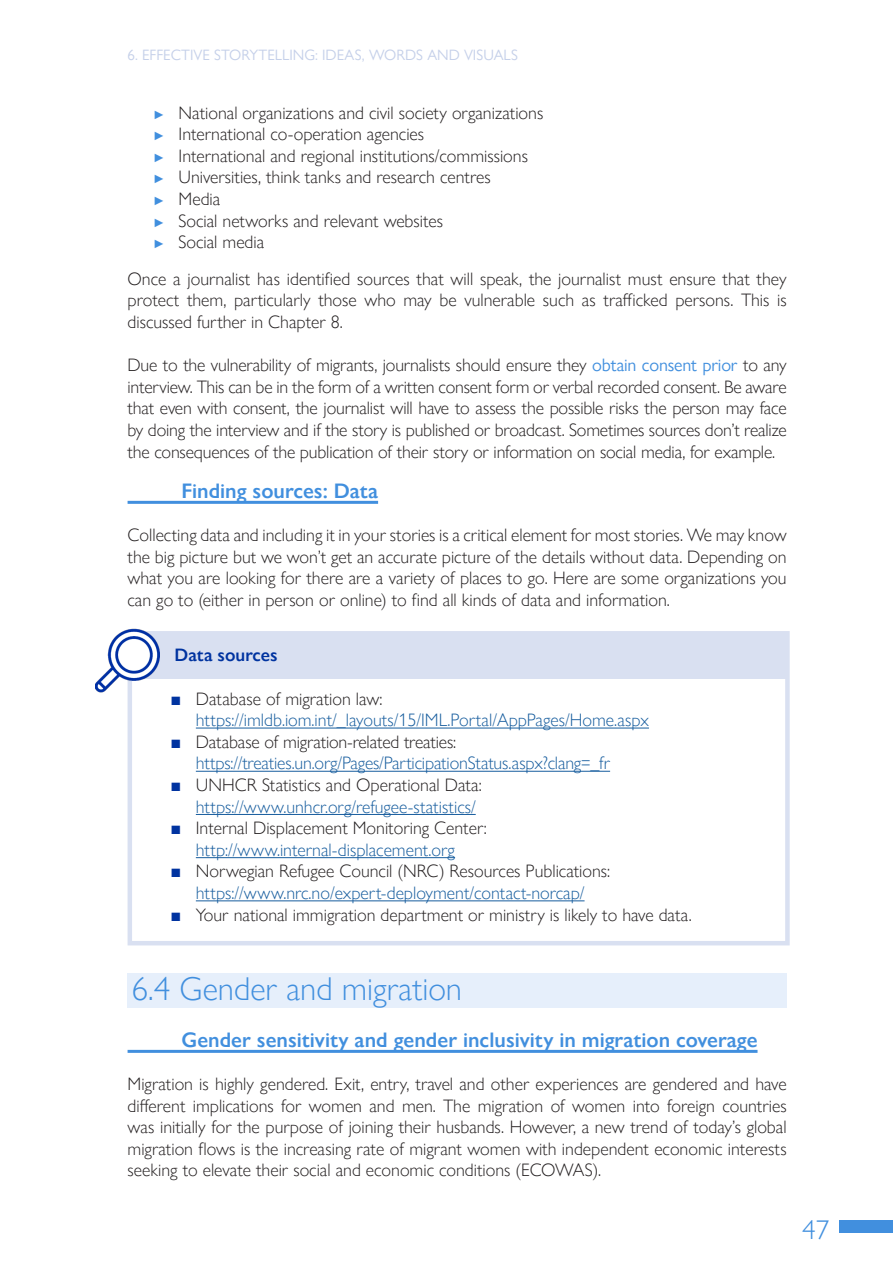
<style>
.page{position:relative;width:893px;height:1263px;background:#fff}
.page>*{position:absolute;margin:0;border:0;box-sizing:border-box;transform-origin:0 0}
.Title_2{font:300 33px "Gill Sans Nova";color:#418fde}
.t1{font:300 27px "Gill Sans Nova";color:#418fde}
.Title_3{font:600 21px "Gill Sans Nova";color:#418fde}
.Text{font:300 18px/21.6px "Gill Sans Nova";color:#231f20;text-align:justify}
.Tabs{font:300 18px "Gill Sans Nova";color:#175d9e}
.Box_Head_Blue{font:600 18px "Gill Sans Nova";color:#0033a0}
.t2{font:15px "Gill Sans Nova";color:#c5d0e9}
.s1{font-family:"Century Gothic";font-weight:400;font-size:12px;color:#418fde}
.s2{font-weight:400;color:#418fde}
.s3{font-family:"Century Gothic";font-weight:400;color:#0033a0}
</style>
<div class="page">
<div style="left:840px;top:1220px;width:53px;height:13px;background:#418fde"></div>
<hr style="left:128px;top:501px;width:250px;height:3px;background:#418fde">
<div style="left:128px;top:973px;width:659px;height:35px;background:#e6effb"></div>
<hr style="left:128px;top:1050px;width:629px;height:3px;background:#418fde">
<div style="left:132px;top:635px;width:653px;height:44px;background:#d9e0f1"></div>
<hr style="left:196px;top:728px;width:453px;height:1px;background:#175d9e">
<hr style="left:196px;top:771px;width:414px;height:1px;background:#175d9e">
<hr style="left:196px;top:814px;width:280px;height:1px;background:#175d9e">
<hr style="left:196px;top:857px;width:259px;height:1px;background:#175d9e">
<hr style="left:196px;top:900px;width:389px;height:1px;background:#175d9e">
<div style="left:128px;top:631px;width:662px;height:314px;border:4px solid #d9e0f1"></div>
<img style="left:96px;top:628px;width:63px;height:64px">
<p class="t2" style="left:128px;top:46px;width:156px">6. EFFECTIVE STORYTELLING</p>
<p class="t2" style="left:315px;top:46px;width:124px">: IDEAS, WORDS AND</p>
<p class="t2" style="left:464px;top:46px;width:55px">VI SUALS</p>
<p class="Text" style="left:153px;top:101px;width:392px"><span class="s1">►</span> National organizations and civil society organizations</p>
<p class="Text" style="left:153px;top:123px;width:273px"><span class="s1">►</span> International co-operation agencies</p>
<p class="Text" style="left:153px;top:145px;width:376px"><span class="s1">►</span> International and regional institutions/commissions</p>
<p class="Text" style="left:153px;top:166px;width:339px"><span class="s1">►</span> Universities, think tanks and research centres</p>
<p class="Text" style="left:153px;top:188px;width:69px"><span class="s1">►</span> Media</p>
<p class="Text" style="left:153px;top:209px;width:292px"><span class="s1">►</span> Social networks and relevant websites</p>
<p class="Text" style="left:153px;top:231px;width:113px"><span class="s1">►</span> Social media</p>
<p class="Text" style="left:128px;top:268px;width:661px">Once a journalist has identified sources that will speak, the journalist must ensure that they protect them, particularly those who may be vulnerable such as trafficked persons. This is discussed further in Chapter 8.</p>
<p class="Text" style="left:128px;top:354px;width:661px">Due to the vulnerability of migrants, journalists should ensure they <span class="s2">OBTAIN CONSENT PRIOR</span> to any interview. This can be in the form of a written consent form or verbal recorded consent. Be aware that even with consent, the journalist will have to assess the possible risks the person may face by doing the interview and if the story is published or broadcast. Sometimes sources don’t realize the consequences of the publication of their story or information on social media, for example.</p>
<p class="Title_3" style="left:182px;top:478px;width:198px">Finding sources: Data</p>
<p class="Text" style="left:128px;top:524px;width:661px">Collecting data and including it in your stories is a critical element for most stories. We may know the big picture but we won’t get an accurate picture of the details without data. Depending on what you are looking for there are a variety of places to go. Here are some organizations you can go to (either in person or online) to find all kinds of data and information.</p>
<p class="Box_Head_Blue" style="left:175px;top:644px;width:105px">Data sources</p>
<p class="Text" style="left:170px;top:687px;width:214px"><span class="s3">■</span> Database of migration law:</p>
<p class="Tabs" style="left:196px;top:709px;width:455px">https://imldb.iom.int/_layouts/15/IML.Portal/AppPages/Home.aspx</p>
<p class="Text" style="left:170px;top:731px;width:287px"><span class="s3">■</span> Database of migration-related treaties:</p>
<p class="Tabs" style="left:196px;top:752px;width:416px">https://treaties.un.org/Pages/ParticipationStatus.aspx?clang=_fr</p>
<p class="Text" style="left:170px;top:774px;width:313px"><span class="s3">■</span> UNHCR Statistics and Operational Data:</p>
<p class="Tabs" style="left:196px;top:795px;width:281px">https://www.unhcr.org/refugee-statistics/</p>
<p class="Text" style="left:170px;top:817px;width:318px"><span class="s3">■</span> Internal Displacement Monitoring Center:</p>
<p class="Tabs" style="left:196px;top:839px;width:261px">http://www.internal-displacement.org</p>
<p class="Text" style="left:170px;top:860px;width:441px"><span class="s3">■</span> Norwegian Refugee Council (NRC) Resources Publications:</p>
<p class="Tabs" style="left:196px;top:882px;width:390px">https://www.nrc.no/expert-deployment/contact-norcap/</p>
<p class="Text" style="left:170px;top:903px;width:523px"><span class="s3">■</span> Your national immigration department or ministry is likely to have data.</p>
<p class="Title_2" style="left:132px;top:969px;width:332px">6.4 Gender and migration</p>
<p class="Title_3" style="left:182px;top:1027px;width:577px">Gender sensitivity and gender inclusivity in migration coverage</p>
<p class="Text" style="left:128px;top:1073px;width:661px">Migration is highly gendered. Exit, entry, travel and other experiences are gendered and have different implications for women and men. The migration of women into foreign countries was initially for the purpose of joining their husbands. However, a new trend of today’s global migration flows is the increasing rate of migrant women with independent economic interests seeking to elevate their social and economic conditions (ECOWAS).</p>
<h2 class="t1" style="left:802px;top:1213px;width:28px">47</h2>
</div>
